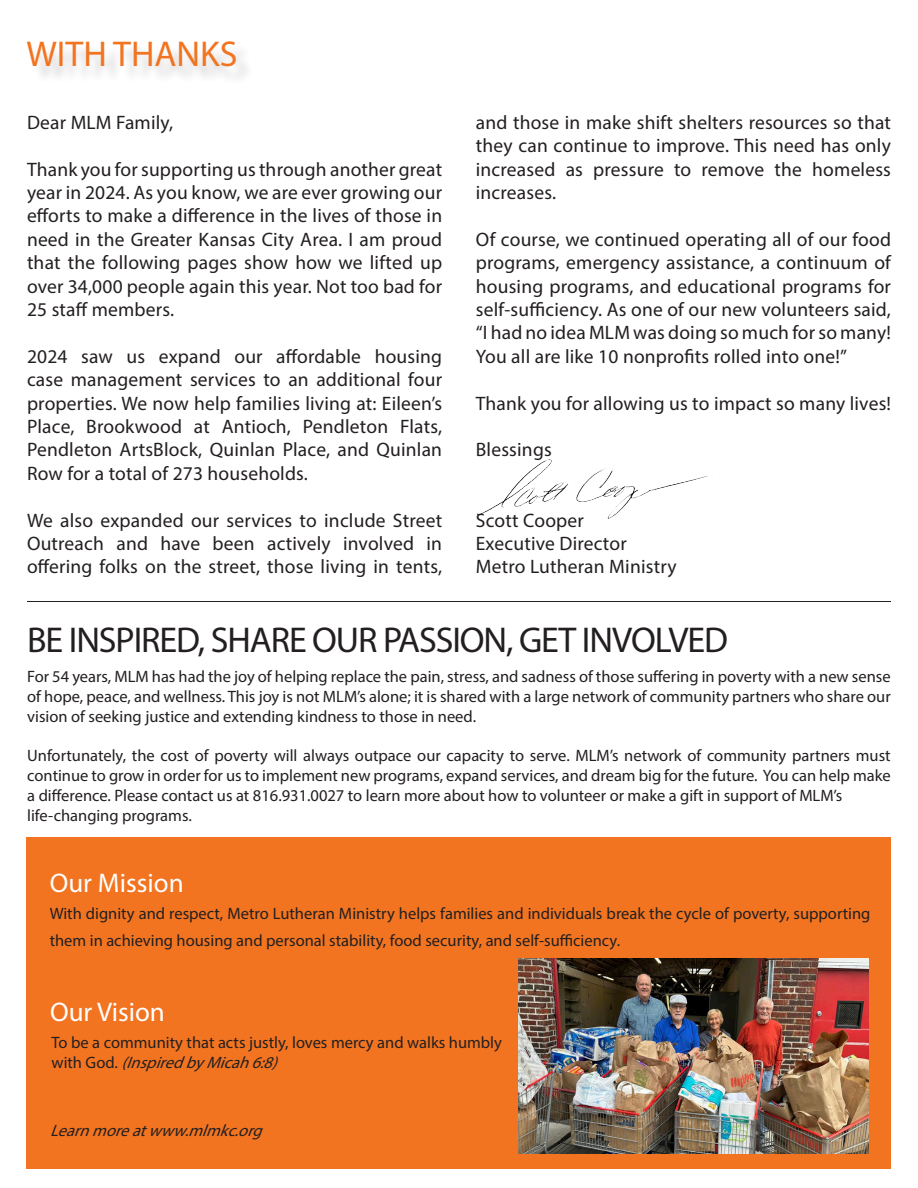
<style>
.page{position:relative;width:918px;height:1188px;background:#fff}
.page>*{position:absolute;margin:0;border:0;box-sizing:border-box;transform-origin:0 0}
.t1{font:36px "Myriad Pro";letter-spacing:-.03em;color:#231f20}
.t2{font:36px "Myriad Pro";color:#f27420}
.t3{font:27px "Myriad Pro";color:#fff}
.t4{font:19.5px/23.4px "Myriad Pro";letter-spacing:.01em;color:#231f20;text-align:justify}
.t5{font:16.5px/19.8px "Myriad Pro";color:#231f20}
.t6{font:italic 16.5px "Myriad Pro";color:#231f20}
.s1{font-style:italic}
</style>
<div class="page">
<div style="left:30px;top:44px;width:224px;height:41px;background:#f7f7f7"></div>
<img style="left:476px;top:459px;width:237px;height:60px">
<div style="left:26px;top:838px;width:865px;height:331px;background:#f27420"></div>
<img style="left:518px;top:958px;width:351px;height:195px">
<hr style="left:27px;top:601px;width:864px;height:1px;background:#231f20">
<p class="t2" style="left:27px;top:32px;width:212px">WITH THANKS</p>
<p class="t4" style="left:27px;top:110px;width:148px">Dear MLM Family,</p>
<p class="t4" style="left:27px;top:157px;width:417px">Thank you for supporting us through another great year in 2024. As you know, we are ever growing our efforts to make a difference in the lives of those in need in the Greater Kansas City Area. I am proud that the following pages show how we lifted up over 34,000 people again this year. Not too bad for 25 staff members.</p>
<p class="t4" style="left:27px;top:344px;width:417px">2024 saw us expand our affordable housing case management services to an additional four properties. We now help families living at: Eileen’s Place, Brookwood at Antioch, Pendleton Flats, Pendleton ArtsBlock, Quinlan Place, and Quinlan Row for a total of 273 households.</p>
<p class="t4" style="left:27px;top:508px;width:417px">We also expanded our services to include Street Outreach and have been actively involved in offering folks on the street, those living in tents,</p>
<p class="t4" style="left:476px;top:110px;width:417px">and those in make shift shelters resources so that they can continue to improve. This need has only increased as pressure to remove the homeless increases.</p>
<p class="t4" style="left:476px;top:227px;width:417px">Of course, we continued operating all of our food programs, emergency assistance, a continuum of housing programs, and educational programs for self-sufficiency. As one of our new volunteers said, “I had no idea MLM was doing so much for so many!<br>You all are like 10 nonprofits rolled into one!”</p>
<p class="t4" style="left:476px;top:391px;width:417px">Thank you for allowing us to impact so many lives!</p>
<p class="t4" style="left:476px;top:438px;width:77px">Blessings</p>
<p class="t4" style="left:476px;top:508px;width:109px">Scott Cooper</p>
<p class="t4" style="left:476px;top:532px;width:152px">Executive Director</p>
<p class="t4" style="left:476px;top:555px;width:202px">Metro Lutheran Ministry</p>
<p class="t1" style="left:27px;top:618px;width:702px">BE INSPIRED, SHARE OUR PASSION, GET INVOLVED</p>
<p class="t5" style="left:27px;top:666px;width:865px;text-align:justify">For 54 years, MLM has had the joy of helping replace the pain, stress, and sadness of those suffering in poverty with a new sense of hope, peace, and wellness. This joy is not MLM’s alone; it is shared with a large network of community partners who share our vision of seeking justice and extending kindness to those in need.</p>
<p class="t5" style="left:27px;top:745px;width:865px;text-align:justify">Unfortunately, the cost of poverty will always outpace our capacity to serve. MLM’s network of community partners must continue to grow in order for us to implement new programs, expand services, and dream big for the future. You can help make a difference. Please contact us at 816.931.0027 to learn more about how to volunteer or make a gift in support of MLM’s</p>
<p class="t5" style="left:27px;top:805px;width:166px">life-changing programs.</p>
<p class="t3" style="left:50px;top:866px;width:135px">Our Mission</p>
<p class="t5" style="left:50px;top:899px;width:822px;line-height:27px">With dignity and respect, Metro Lutheran Ministry helps families and individuals break the cycle of poverty, supporting them in achieving housing and personal stability, food security, and self-sufficiency.</p>
<p class="t3" style="left:50px;top:995px;width:116px">Our Vision</p>
<p class="t5" style="left:52px;top:1032px;width:452px">To be a community that acts justly, loves mercy and walks humbly w i t h G o d . <span class="s1">(InspiredbyMicah6:8)</span></p>
<p class="t6" style="left:50px;top:1120px;width:220px">Learnmoreatwww.mlmkc.org</p>
</div>
